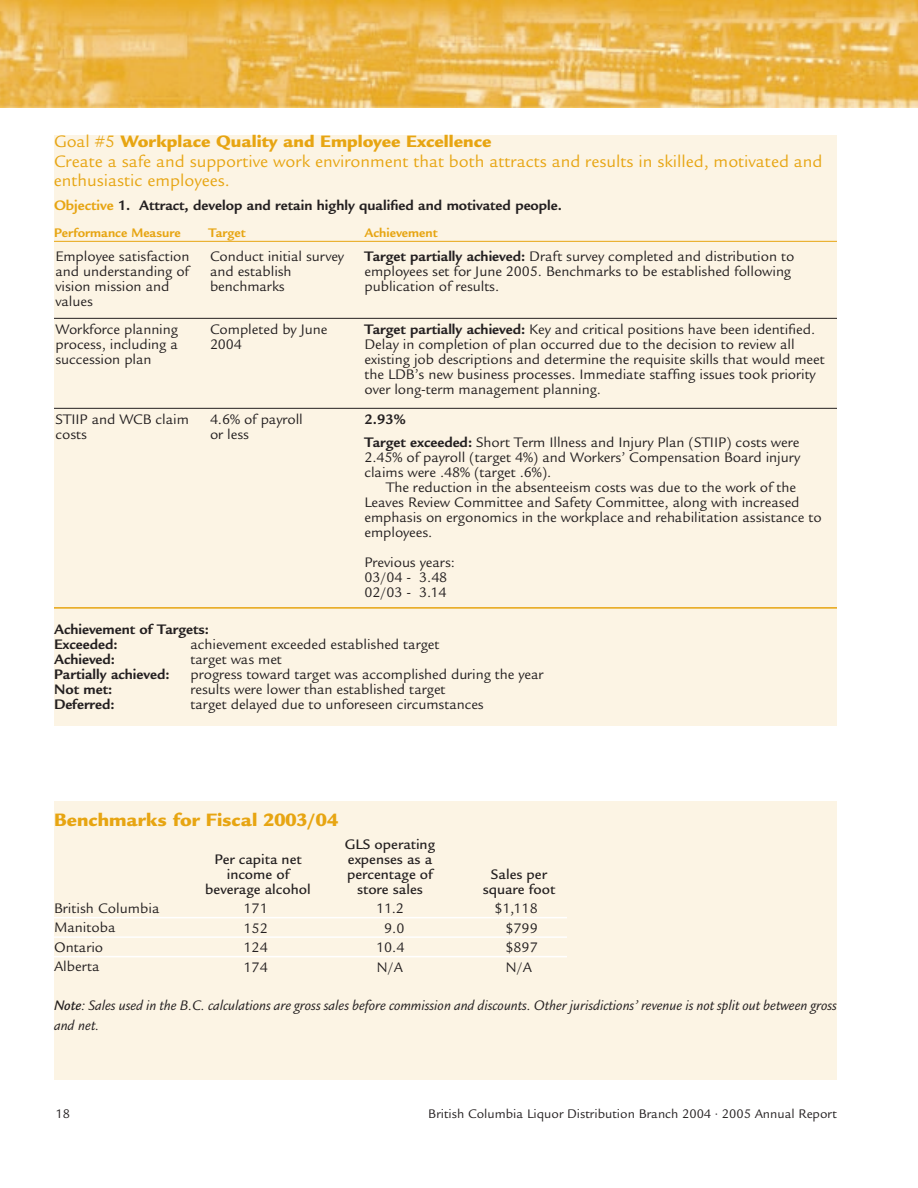
<style>
.page{position:relative;width:918px;height:1188px;background:#fff}
.page>*{position:absolute;margin:0;border:0;box-sizing:border-box;transform-origin:0 0}
.t1{font:900 19.5px "Legacy Sans";color:#e7a512}
.t2{font:18px/19.5px "Legacy Sans";color:#e7a512}
.t3{font:15px/15px "Legacy Sans";letter-spacing:-.005em;color:#231f20}
.t4{font:700 15px/15px "Legacy Sans";color:#231f20}
.t5{font:italic 15px/19.5px "Legacy Sans";color:#231f20}
.t6{font:500 15px/15px "Legacy Sans";color:#231f20;text-align:center}
.t7{font:13.5px "Legacy Sans";color:#231f20}
.t8{font:700 13.5px "Legacy Sans";color:#e7a512}
.s1{font-weight:900}
.s2{color:#e7a512}
.s3{font-weight:700}
.s4{font-weight:500}
.s5{font-size:12px}
</style>
<div class="page">
<div style="left:54px;top:135px;width:783px;height:945px;background:#fcf4e4"></div>
<hr style="left:54px;top:241px;width:783px;height:1px;background:#e7a512">
<hr style="left:54px;top:318px;width:783px;height:1px;background:#231f20">
<hr style="left:54px;top:408px;width:783px;height:1px;background:#231f20">
<hr style="left:54px;top:607px;width:783px;height:2px;background:#e7a512">
<hr style="left:54px;top:917px;width:513px;height:1px;background:#fff">
<hr style="left:54px;top:936px;width:513px;height:2px;background:#fff">
<hr style="left:54px;top:956px;width:513px;height:1px;background:#fff">
<div style="left:54px;top:726px;width:783px;height:75px;background:#fff"></div>
<img style="left:0;top:0;width:918px;height:108px">
<p class="t2" style="left:54px;top:134px;width:770px">Goal #5 <span class="s1">Workplace Quality and Employee Excellence<br></span>Create a safe and supportive work environment that both attracts and results in skilled, motivated and enthusiastic employees.</p>
<p class="t4" style="left:54px;top:200px;width:510px"><span class="s2">Objective</span> 1. Attract, develop and retain highly qualified and motivated people.</p>
<p class="t8" style="left:54px;top:228px;width:128px">Performance Measure</p>
<p class="t8" style="left:209px;top:228px;width:39px">Target</p>
<p class="t8" style="left:365px;top:228px;width:74px">Achievement</p>
<p class="t3" style="left:56px;top:251px;width:136px">Employee satisfaction and understanding of vision mission and values</p>
<p class="t3" style="left:210px;top:251px;width:136px">Conduct initial survey and establish benchmarks</p>
<p class="t3" style="left:364px;top:251px;width:431px"><span class="s3">Target partially achieved:</span> Draft survey completed and distribution to employees set for June 2005. Benchmarks to be established following publication of results.</p>
<p class="t3" style="left:56px;top:324px;width:124px;text-align:justify">Workforce planning process, including a succession plan</p>
<p class="t3" style="left:210px;top:324px;width:119px">Completed by June<br>2004</p>
<p class="t3" style="left:364px;top:324px;width:462px"><span class="s3">Target partially achieved:</span> Key and critical positions have been identified.<br>Delay in completion of plan occurred due to the decision to review all existing job descriptions and determine the requisite skills that would meet the LDB’s new business processes. Immediate staffing issues took priority over long-term management planning.</p>
<p class="t3" style="left:56px;top:414px;width:135px">STIIP and WCB claim costs</p>
<p class="t3" style="left:210px;top:414px;width:94px">4.6% of payroll or less</p>
<p class="t3" style="left:364px;top:410px;width:436px;line-height:22.5px"><span class="s3">2.93%<br>Target exceeded:</span> Short Term Illness and Injury Plan (STIIP) costs were</p>
<p class="t3" style="left:364px;top:451px;width:437px">2.45% of payroll (target 4%) and Workers’ Compensation Board injury claims were .48% (target .6%).</p>
<p class="t3" style="left:365px;top:481px;width:459px;text-indent:22px">The reduction in the absenteeism costs was due to the work of the Leaves Review Committee and Safety Committee, along with increased emphasis on ergonomics in the workplace and rehabilitation assistance to employees.</p>
<p class="t3" style="left:365px;top:556px;width:92px">Previous years:<br>03/04 - 3.48<br>02/03 - 3.14</p>
<p class="t4" style="left:54px;top:623px;width:156px">Achievement of Targets:<br>Exceeded:</p>
<p class="t3" style="left:190px;top:638px;width:251px">achievement exceeded established target</p>
<p class="t4" style="left:54px;top:653px;width:63px">Achieved:</p>
<p class="t3" style="left:190px;top:653px;width:93px">target was met</p>
<p class="t4" style="left:54px;top:668px;width:117px">Partially achieved:</p>
<p class="t3" style="left:190px;top:668px;width:355px">progress toward target was accomplished during the year</p>
<p class="t4" style="left:54px;top:683px;width:60px">Not met:</p>
<p class="t3" style="left:190px;top:683px;width:257px">results were lower than established target</p>
<p class="t4" style="left:54px;top:698px;width:62px">Deferred:</p>
<p class="t3" style="left:190px;top:698px;width:295px">target delayed due to unforeseen circumstances</p>
<h1 class="t1" style="left:54px;top:813px;width:286px">Benchmarks for Fiscal 2003/04</h1>
<p class="t6" style="left:345px;top:838px;width:92px">GLS operating expenses as a percentage of store sales</p>
<p class="t3" style="left:376px;top:900px;width:30px;line-height:19.5px;text-align:center">11.2<br>9.0<br>10.4<br>N/A</p>
<p class="t6" style="left:205px;top:853px;width:107px">Per capita net income of beverage alcohol</p>
<p class="t3" style="left:244px;top:900px;width:26px;line-height:19.5px;text-align:justify">171<br>152<br>124<br>174</p>
<p class="t6" style="left:483px;top:868px;width:74px">Sales per square foot</p>
<p class="t3" style="left:506px;top:900px;width:34px;line-height:19.5px;text-align:justify;text-indent:-11px">$1,118 $799 $897<br>N/A</p>
<p class="t3" style="left:54px;top:900px;width:107px;line-height:19.5px">British Columbia<br>Manitoba<br>Ontario<br>Alberta</p>
<p class="t5" style="left:54px;top:997px;width:785px"><span class="s4">Note</span>: Sales used in the B.C. calculations are gross sales before commission and discounts. Other jurisdictions’ revenue is not split out between gross and net.</p>
<p class="t7" style="left:56px;top:1108px;width:16px">18</p>
<p class="t7" style="left:428px;top:1108px;width:410px">British Columbia Liquor Distribution Branch 2004 <span class="s5">•</span> 2005 Annual Report</p>
</div>
